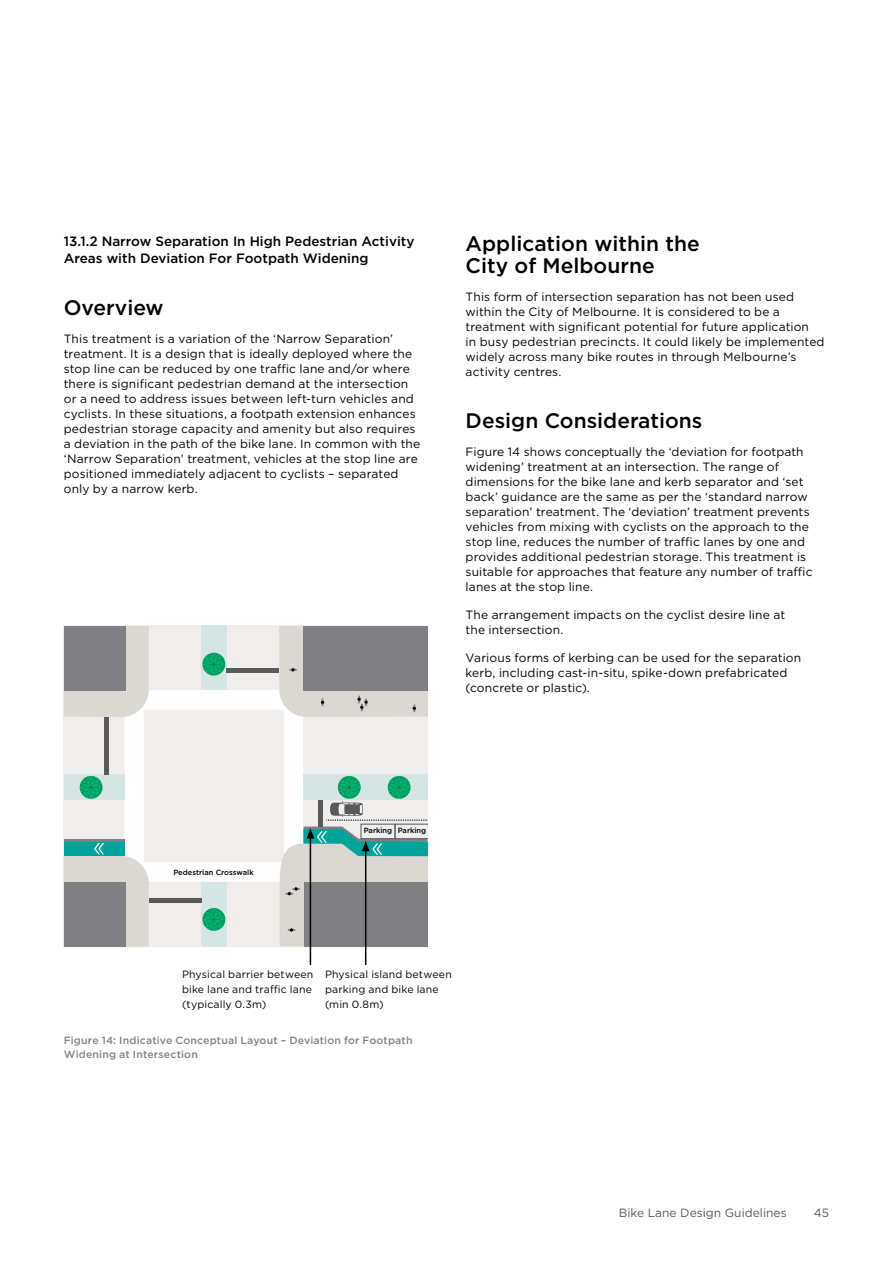
<style>
.page{position:relative;width:893px;height:1263px;background:#fff}
.page>*{position:absolute;margin:0;border:0;box-sizing:border-box;transform-origin:0 0}
.H2_-_Paragraph_Headi{font:500 21px/22.5px "Gotham";color:#000}
.H3_-_Paragraph_Intro{font:500 13.5px/16.5px "Gotham";color:#000}
.Body_Copy{font:12px/15px "Gotham";letter-spacing:.01em;color:#000}
.t1{font:12px "Gotham";color:#58595b}
.References{font:10.5px/15px "Gotham";letter-spacing:.015em;color:#000}
.Captions{font:500 10.5px/13.5px "Gotham";letter-spacing:.015em;color:#808285}
.t2{font:500 7.5px "Gotham";color:#000}
</style>
<div class="page">
<svg style="left:64px;top:626px;width:363px;height:321px"></svg>
<svg style="left:64px;top:626px;width:85px;height:91px;background:#d9d5d2"></svg>
<div style="left:64px;top:626px;width:61px;height:64px;background:#807f83"></div>
<div style="left:303px;top:775px;width:124px;height:25px;background:#d4e5e4"></div>
<div style="left:64px;top:775px;width:60px;height:25px;background:#d4e5e4"></div>
<div style="left:64px;top:841px;width:60px;height:15px;background:#00a39a"></div>
<div style="left:201px;top:626px;width:25px;height:64px;background:#d4e5e4"></div>
<hr style="left:226px;top:668px;width:53px;height:4px;background:#58595b">
<div style="left:201px;top:882px;width:25px;height:64px;background:#d4e5e4"></div>
<svg style="left:279px;top:626px;width:148px;height:91px;background:#a3a1a2"></svg>
<hr style="left:105px;top:717px;width:4px;height:58px;background:#58595b">
<hr style="left:149px;top:899px;width:52px;height:4px;background:#58595b">
<hr style="left:64px;top:839px;width:60px;height:2px;background:#807f83">
<svg style="left:80px;top:776px;width:22px;height:23px"></svg>
<svg style="left:203px;top:653px;width:22px;height:22px"></svg>
<svg style="left:203px;top:908px;width:22px;height:23px"></svg>
<svg style="left:64px;top:843px;width:85px;height:104px;background:#a0acac"></svg>
<hr style="left:365px;top:849px;width:1px;height:116px;background:#000">
<hr style="left:310px;top:836px;width:1px;height:129px;background:#000">
<svg style="left:280px;top:776px;width:148px;height:170px;background:#a5b5b3"></svg>
<p class="H3_-_Paragraph_Intro" style="left:64px;top:233px;width:352px">13.1.2 Narrow Separation In High Pedestrian Activity<br>Areas with Deviation For Footpath Widening</p>
<p class="H2_-_Paragraph_Headi" style="left:64px;top:296px;width:101px">Overview</p>
<p class="Body_Copy" style="left:64px;top:331px;width:358px">This treatment is a variation of the ‘Narrow Separation’ treatment. It is a design that is ideally deployed where the stop line can be reduced by one traffic lane and/or where there is significant pedestrian demand at the intersection or a need to address issues between left-turn vehicles and cyclists. In these situations, a footpath extension enhances pedestrian storage capacity and amenity but also requires a deviation in the path of the bike lane. In common with the ‘Narrow Separation’ treatment, vehicles at the stop line are positioned immediately adjacent to cyclists – separated only by a narrow kerb.</p>
<p class="H2_-_Paragraph_Headi" style="left:466px;top:232px;width:236px">Application within the<br>City of Melbourne</p>
<p class="Body_Copy" style="left:466px;top:289px;width:360px">This form of intersection separation has not been used within the City of Melbourne. It is considered to be a treatment with significant potential for future application<br>in busy pedestrian precincts. It could likely be implemented widely across many bike routes in through Melbourne’s activity centres.</p>
<p class="H2_-_Paragraph_Headi" style="left:466px;top:409px;width:238px">Design Considerations</p>
<p class="Body_Copy" style="left:466px;top:444px;width:348px">Figure 14 shows conceptually the ‘deviation for footpath widening’ treatment at an intersection. The range of dimensions for the bike lane and kerb separator and ‘set back’ guidance are the same as per the ‘standard narrow separation’ treatment. The ‘deviation’ treatment prevents vehicles from mixing with cyclists on the approach to the stop line, reduces the number of traffic lanes by one and provides additional pedestrian storage. This treatment is suitable for approaches that feature any number of traffic lanes at the stop line.</p>
<p class="Body_Copy" style="left:466px;top:607px;width:321px">The arrangement impacts on the cyclist desire line at the intersection.</p>
<p class="Body_Copy" style="left:466px;top:649px;width:337px">Various forms of kerbing can be used for the separation kerb, including cast-in-situ, spike-down prefabricated (concrete or plastic).</p>
<p class="t2" style="left:173px;top:867px;width:82px">Pedestrian Crosswalk</p>
<p class="t2" style="left:364px;top:825px;width:64px">Parking Parking</p>
<p class="References" style="left:182px;top:966px;width:133px">Physical barrier between bike lane and traffic lane (typically 0.3m)</p>
<p class="References" style="left:325px;top:966px;width:128px">Physical island between parking and bike lane (min 0.8m)</p>
<p class="Captions" style="left:64px;top:1033px;width:350px">Figure 14: Indicative Conceptual Layout – Deviation for Footpath<br>Widening at Intersection</p>
<p class="t1" style="left:619px;top:1205px;width:169px">Bike Lane Design Guidelines</p>
<p class="t1" style="left:814px;top:1205px;width:17px">45</p>
</div>
